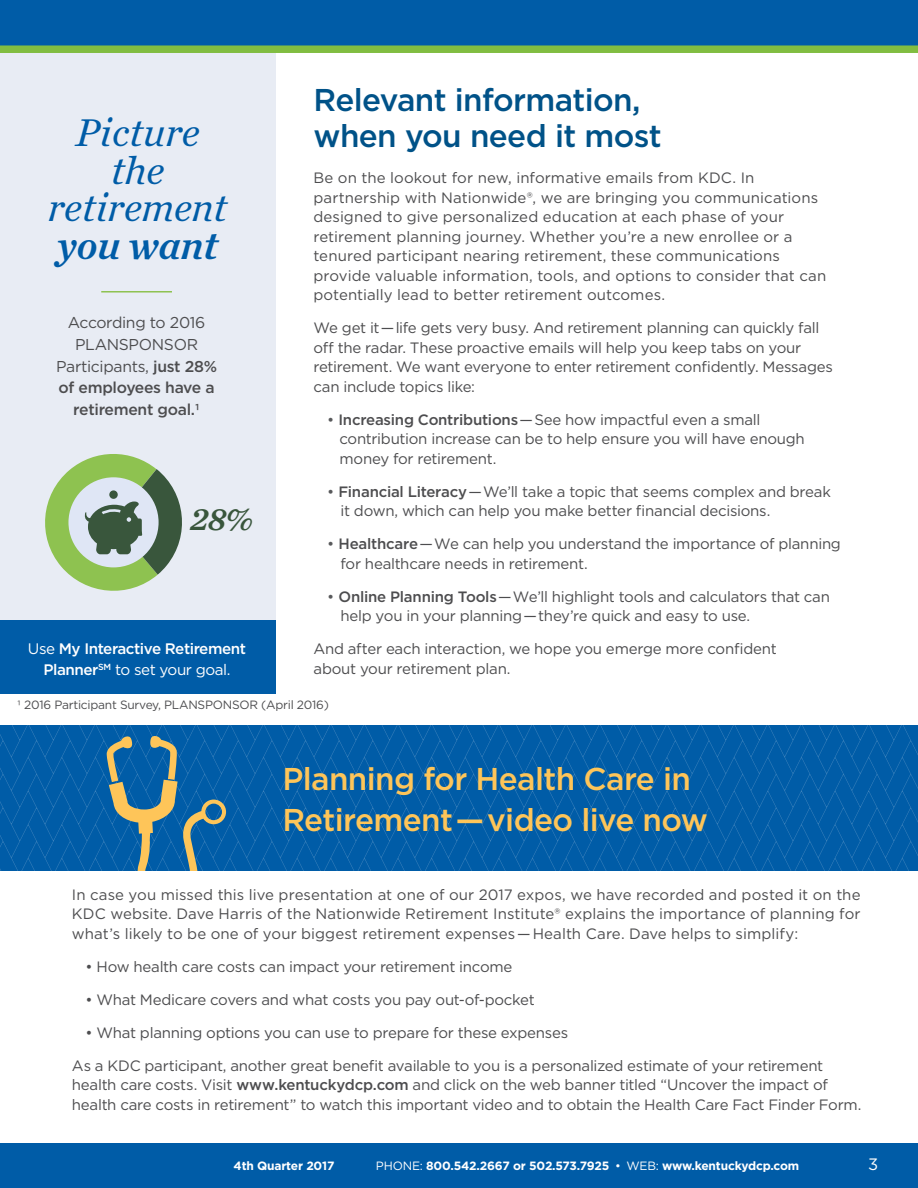
<style>
.page{position:relative;width:918px;height:1188px;background:#fff}
.page>*{position:absolute;margin:0;border:0;box-sizing:border-box;transform-origin:0 0}
.t1{font:italic 40.5px/37.5px "Chronicle Text G1";color:#005ca7;text-align:center}
.t2{font:italic 40.5px "Chronicle Text G1 Semi";color:#005ca7}
.t3{font:italic 33px "Chronicle Text G1 Semi";color:#39563c}
.t4{font:500 31.5px/40.8px "Gotham";letter-spacing:-.02em;color:#fec559}
.t5{font:500 31.5px/36px "Gotham";letter-spacing:-.02em;color:#005288}
.t6{font:16.5px "Gotham";color:#fff}
.t7{font:15.75px/21.9px "Gotham";letter-spacing:-.02em;color:#4d4d4f;text-align:center}
.t8{font:500 15.3px/21.3px "Gotham";letter-spacing:-.03em;color:#fff;text-align:center}
.t9{font:15px/19.5px "Gotham";letter-spacing:-.015em;color:#4d4d4f}
.t10{font:15px/19.5px "Gotham";letter-spacing:.005em;color:#4d4d4f}
.t11{font:700 12px "Gotham";letter-spacing:-.015em;color:#fff}
.t12{font:12px "Gotham";letter-spacing:-.02em;color:#4d4d4f}
.s1{font-weight:500}
.s2{font-weight:400}
.s3{color:#58595b}
</style>
<div class="page">
<div style="left:0;top:1143px;width:918px;height:45px;background:#005ca7"></div>
<div style="left:0;top:48px;width:275px;height:577px;background:#e8ecf4"></div>
<div style="left:0;top:0;width:918px;height:49px;background:#005ca7"></div>
<div style="left:0;top:45px;width:918px;height:8px;background:#81bd41"></div>
<svg style="left:0;top:725px;width:918px;height:145px"></svg>
<div style="left:0;top:621px;width:275px;height:73px;background:#005ca7"></div>
<hr style="left:101px;top:291px;width:71px;height:2px;background:#8ec250">
<svg style="left:45px;top:454px;width:137px;height:137px"></svg>
<div style="left:109px;top:490px;width:9px;height:9px;background:#39563c;border-radius:50%"></div>
<h1 class="t1" style="left:48px;top:112px;width:181px">Picture the retirement</h1>
<h1 class="t2" style="left:57px;top:213px;width:163px">you want</h1>
<p class="t7" style="left:56px;top:311px;width:162px">According to 2016<br>PLANSPONSOR<br>Participants, <span class="s1">just 28% of employees have a retirement goal.1</span></p>
<h2 class="t3" style="left:190px;top:493px;width:64px">28%</h2>
<p class="t8" style="left:28px;top:638px;width:220px"><span class="s2">Use</span> My Interactive Retirement<br>Planner<sup>SM</sup> <span class="s2">to set your goal.</span></p>
<h3 class="t5" style="left:314px;top:81px;width:350px">Relevant information, when you need it most</h3>
<p class="t10" style="left:314px;top:168px;width:514px">Be on the lookout for new, informative emails from KDC. In partnership with Nationwide®, we are bringing you communications designed to give personalized education at each phase of your retirement planning journey. Whether you’re a new enrollee or a tenured participant nearing retirement, these communications provide valuable information, tools, and options to consider that can potentially lead to better retirement outcomes.</p>
<p class="t9" style="left:314px;top:318px;width:521px">We get it — life gets very busy. And retirement planning can quickly fall off the radar. These proactive emails will help you keep tabs on your retirement. We want everyone to enter retirement confidently. Messages can include topics like:</p>
<p class="t9" style="left:339px;top:409px;width:467px;text-indent:-12px"><span class="s3">•</span> <span class="s1">Increasing Contributions</span> — See how impactful even a small contribution increase can be to help ensure you will have enough money for retirement.</p>
<p class="t9" style="left:341px;top:481px;width:492px;text-indent:-14px"><span class="s3">•</span> <span class="s1">Financial Literacy</span> — We’ll take a topic that seems complex and break it down, which can help you make better financial decisions.</p>
<p class="t9" style="left:341px;top:534px;width:502px;text-indent:-14px"><span class="s3">•</span> <span class="s1">Healthcare</span> — We can help you understand the importance of planning for healthcare needs in retirement.</p>
<p class="t9" style="left:341px;top:586px;width:491px;text-indent:-14px"><span class="s3">•</span> <span class="s1">Online Planning Tools</span> — We’ll highlight tools and calculators that can help you in your planning — they’re quick and easy to use.</p>
<p class="t9" style="left:314px;top:639px;width:465px">And after each interaction, we hope you emerge more confident about your retirement plan.</p>
<p class="t12" style="left:17px;top:698px;width:313px">1 2016 Participant Survey, PLANSPONSOR (April 2016)</p>
<h3 class="t4" style="left:282px;top:758px;width:427px">Planning for Health Care in<br>Retirement — video live now</h3>
<p class="t9" style="left:72px;top:885px;width:790px;text-align:justify">In case you missed this live presentation at one of our 2017 expos, we have recorded and posted it on the KDC website. Dave Harris of the Nationwide Retirement Institute® explains the importance of planning for what’s likely to be one of your biggest retirement expenses — Health Care. Dave helps to simplify:</p>
<p class="t9" style="left:85px;top:957px;width:429px">• How health care costs can impact your retirement income</p>
<p class="t9" style="left:85px;top:990px;width:451px">• What Medicare covers and what costs you pay out-of-pocket</p>
<p class="t9" style="left:85px;top:1023px;width:484px">• What planning options you can use to prepare for these expenses</p>
<p class="t9" style="left:72px;top:1056px;width:791px">As a KDC participant, another great benefit available to you is a personalized estimate of your retirement health care costs. Visit <span class="s1">www.kentuckydcp.com</span> and click on the web banner titled “Uncover the impact of health care costs in retirement” to watch this important video and to obtain the Health Care Fact Finder Form.</p>
<p class="t11" style="left:234px;top:1158px;width:102px">4th Quarter 2017</p>
<p class="t11" style="left:376px;top:1158px;width:425px"><span class="s2">PHONE:</span> 800.542.2667 or 502.573.7925 <span class="s2">• WEB:</span> www.kentuckydcp.com</p>
<p class="t6" style="left:868px;top:1154px;width:12px">3</p>
</div>
